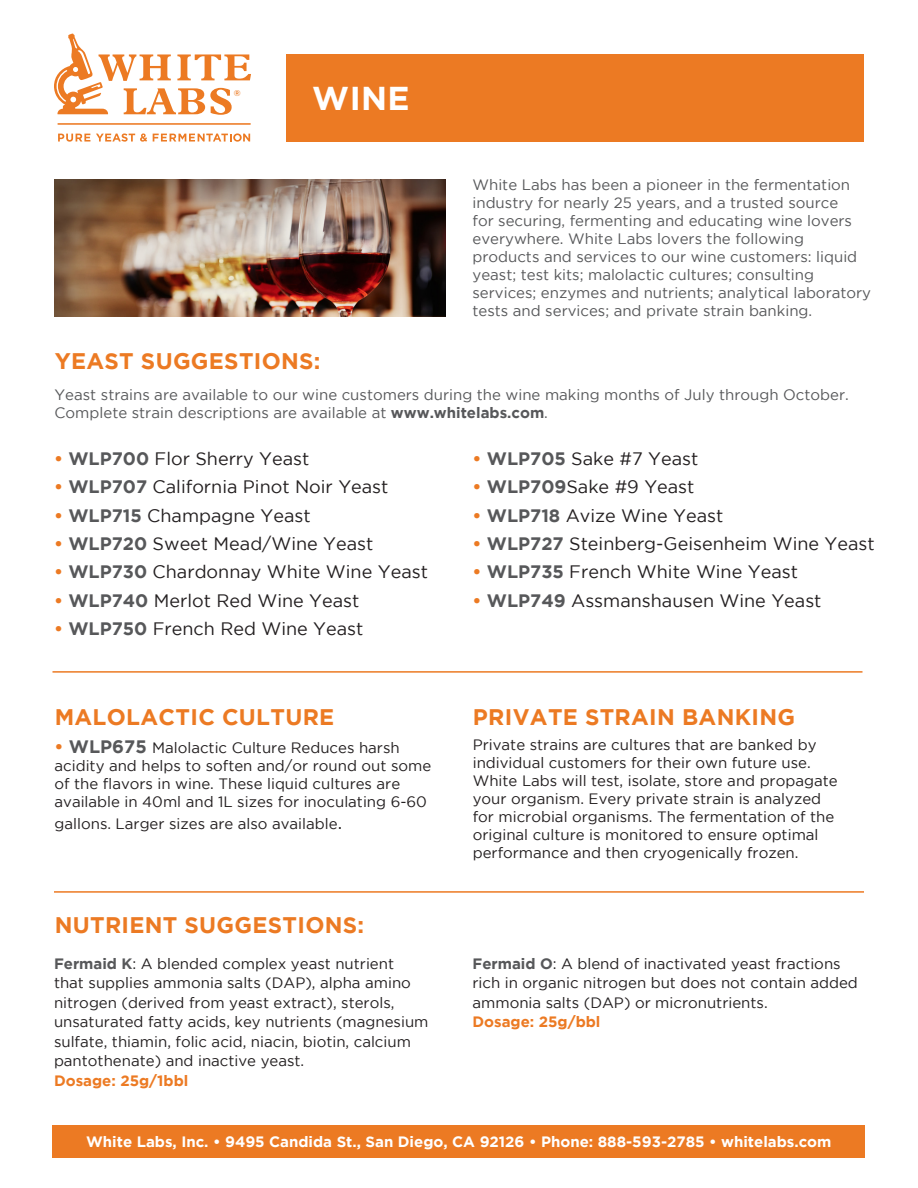
<style>
.page{position:relative;width:918px;height:1188px;background:#fff}
.page>*{position:absolute;margin:0;border:0;box-sizing:border-box;transform-origin:0 0}
.t1{font:700 33px "Gotham";color:#fff}
.t2{font:700 22.5px "Gotham";letter-spacing:.015em;color:#ec7a23}
.t3{font:18px "Gotham";color:#231f20}
.t4{font:15px/18px "Gotham";color:#231f20}
.t5{font:15px/18px "Gotham";color:#57585a}
.t6{font:700 15px "Gotham";color:#fff}
.t7{font:700 8.4px "Gotham";color:#ec7a23}
.s1{font-weight:700}
.s2{font-weight:700;color:#ec7a23}
.s3{font-weight:700;color:#57585a}
.s4{font-weight:700;font-size:18px;color:#ec7a23}
.s5{font-weight:700;font-size:18px;color:#57585a}
.s6{font-size:18px}
</style>
<div class="page">
<div style="left:286px;top:54px;width:578px;height:88px;background:#ec7a23"></div>
<div style="left:52px;top:1125px;width:814px;height:33px;background:#ec7a23"></div>
<hr style="left:57px;top:123px;width:194px;height:2px;background:#ec7a23">
<svg style="left:58px;top:134px;width:32px;height:8px"></svg>
<svg style="left:96px;top:133px;width:51px;height:9px"></svg>
<svg style="left:153px;top:133px;width:97px;height:9px"></svg>
<svg style="left:54px;top:34px;width:197px;height:81px"></svg>
<hr style="left:52px;top:671px;width:810px;height:2px;background:#ec7a23">
<hr style="left:54px;top:891px;width:810px;height:2px;background:#ec7a23">
<img style="left:55px;top:179px;width:390px;height:137px">
<p class="t7" style="left:234px;top:88px;width:8px">®</p>
<p class="t1" style="left:312px;top:79px;width:99px">WINE</p>
<p class="t5" style="left:472px;top:176px;width:400px">White Labs has been a pioneer in the fermentation industry for nearly 25 years, and a trusted source<br>for securing, fermenting and educating wine lovers everywhere. White Labs lovers the following products and services to our wine customers: liquid yeast; test kits; malolactic cultures; consulting services; enzymes and nutrients; analytical laboratory tests and services; and private strain banking.</p>
<p class="t2" style="left:55px;top:348px;width:267px">YEAST SUGGESTIONS:</p>
<p class="t5" style="left:55px;top:386px;width:796px">Yeast strains are available to our wine customers during the wine making months of July through October.<br>Complete strain descriptions are available at <span class="s1">www.whitelabs.com</span>.</p>
<p class="t3" style="left:54px;top:449px;width:257px"><span class="s2">•</span> <span class="s3">WLP700</span> Flor Sherry Yeast</p>
<p class="t3" style="left:54px;top:477px;width:336px"><span class="s2">•</span> <span class="s3">WLP707</span> California Pinot Noir Yeast</p>
<p class="t3" style="left:54px;top:505px;width:258px"><span class="s2">•</span> <span class="s3">WLP715</span> Champagne Yeast</p>
<p class="t3" style="left:54px;top:534px;width:321px"><span class="s2">•</span> <span class="s3">WLP720</span> Sweet Mead/Wine Yeast</p>
<p class="t3" style="left:54px;top:562px;width:376px"><span class="s2">•</span> <span class="s3">WLP730</span> Chardonnay White Wine Yeast</p>
<p class="t3" style="left:54px;top:590px;width:307px"><span class="s2">•</span> <span class="s3">WLP740</span> Merlot Red Wine Yeast</p>
<p class="t3" style="left:54px;top:619px;width:311px"><span class="s2">•</span> <span class="s3">WLP750</span> French Red Wine Yeast</p>
<p class="t2" style="left:55px;top:704px;width:281px">MALOLACTIC CULTURE</p>
<p class="t4" style="left:55px;top:739px;width:378px"><span class="s4">•</span> <span class="s5">WLP675</span> Malolactic Culture Reduces harsh acidity and helps to soften and/or round out some of the flavors in wine. These liquid cultures are available in 40ml and 1L sizes for inoculating 6-60</p>
<p class="t4" style="left:55px;top:815px;width:289px">gallons. Larger sizes are also available<span class="s6">.</span></p>
<p class="t2" style="left:55px;top:912px;width:311px">NUTRIENT SUGGESTIONS:</p>
<p class="t4" style="left:54px;top:953px;width:376px;line-height:19.5px"><span class="s3">Fermaid K</span>: A blended complex yeast nutrient<br>that supplies ammonia salts (DAP), alpha amino nitrogen (derived from yeast extract), sterols, unsaturated fatty acids, key nutrients (magnesium sulfate, thiamin, folic acid, niacin, biotin, calcium pantothenate) and inactive yeast.<br><span class="s2">Dosage: 25g/1bbl</span></p>
<p class="t3" style="left:472px;top:449px;width:227px"><span class="s2">•</span> <span class="s3">WLP705</span> Sake #7 Yeast</p>
<p class="t3" style="left:472px;top:477px;width:224px"><span class="s2">•</span> <span class="s3">WLP709</span>Sake #9 Yeast</p>
<p class="t3" style="left:472px;top:505px;width:252px"><span class="s2">•</span> <span class="s3">WLP718</span> Avize Wine Yeast</p>
<p class="t3" style="left:472px;top:534px;width:404px"><span class="s2">•</span> <span class="s3">WLP727</span> Steinberg-Geisenheim Wine Yeast</p>
<p class="t3" style="left:472px;top:562px;width:327px"><span class="s2">•</span> <span class="s3">WLP735</span> French White Wine Yeast</p>
<p class="t3" style="left:472px;top:590px;width:351px"><span class="s2">•</span> <span class="s3">WLP749</span> Assmanshausen Wine Yeast</p>
<p class="t2" style="left:473px;top:704px;width:324px">PRIVATE STRAIN BANKING</p>
<p class="t4" style="left:473px;top:735px;width:366px">Private strains are cultures that are banked by individual customers for their own future use.<br>White Labs will test, isolate, store and propagate your organism. Every private strain is analyzed for microbial organisms. The fermentation of the original culture is monitored to ensure optimal performance and then cryogenically frozen.</p>
<p class="t4" style="left:472px;top:953px;width:387px;line-height:19.5px"><span class="s3">Fermaid O</span>: A blend of inactivated yeast fractions rich in organic nitrogen but does not contain added ammonia salts (DAP) or micronutrients.<br><span class="s2">Dosage: 25g/bbl</span></p>
<p class="t6" style="left:86px;top:1133px;width:747px">White Labs, Inc. • 9495 Candida St., San Diego, CA 92126 • Phone: 888-593-2785 • whitelabs.com</p>
</div>
